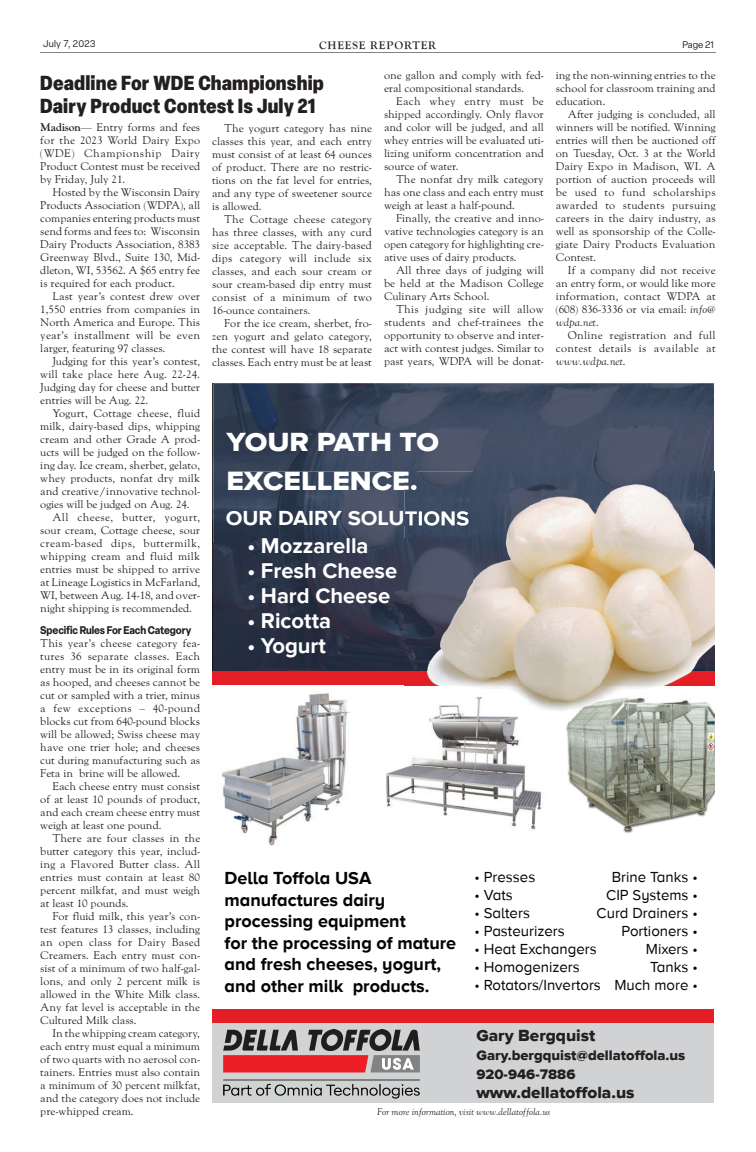
<style>
.page{position:relative;width:756px;height:1152px;background:#fff}
.page>*{position:absolute;margin:0;border:0;box-sizing:border-box;transform-origin:0 0}
.t1{font:27px/39px "Proxima Nova Extrabld";color:#fff;scale:1.1 1}
.t2{font:700 22px "Proxima Nova";color:#fff}
.t3{font:700 21px "Proxima Nova";color:#fff;scale:1.04 1}
.t4{font:900 condensed 20px/23px "Elza";letter-spacing:.01em;color:#231f20}
.t5{font:700 18px/21.6px "Proxima Nova A";color:#040503}
.t6{font:16.7px "Proxima Nova Extrabld";color:#231f20}
.t7{font:15px/18px "Proxima Nova A";color:#040503;text-align:right}
.t8{font:14.3px/19px "Proxima Nova Extrabld";color:#231f20}
.t9{font:700 11.4px "Goudy Old Style T";letter-spacing:.075em;color:#231f20}
.t10{font:11px/13px "LTC Goudy Oldstyle Pro";color:#231f20;text-align:justify}
.t11{font:11px "LTC Goudy Oldstyle Pro";letter-spacing:.035em;color:#231f20}
.t12{font:700 11px "Elza";letter-spacing:-.01em;color:#231f20;scale:.9 1}
.t13{font:italic 9.5px "LTC Goudy Oldstyle Pro";color:#231f20}
.t14{font:9.5px "Elza";letter-spacing:.01em;color:#231f20}
.s1{font-style:italic}
.s2{font-weight:700}
</style>
<div class="page">
<hr style="left:40px;top:52px;width:676px;height:1px;background:#808285">
<img style="left:212px;top:383px;width:502px;height:29px">
<img style="left:212px;top:412px;width:2px;height:259px">
<img style="left:214px;top:384px;width:178px;height:287px">
<img style="left:392px;top:384px;width:322px;height:88px">
<img style="left:392px;top:490px;width:12px;height:181px">
<img style="left:226px;top:511px;width:178px;height:15px">
<img style="left:228px;top:471px;width:189px;height:19px">
<div style="left:212px;top:1023px;width:502px;height:80px;background:#d1d2d4"></div>
<div style="left:212px;top:1010px;width:502px;height:13px;background:#e41e25"></div>
<img style="left:221px;top:693px;width:129px;height:153px">
<img style="left:386px;top:722px;width:156px;height:108px">
<img style="left:556px;top:699px;width:158px;height:134px">
<div style="left:212px;top:671px;width:502px;height:14px;background:#e41e25"></div>
<img style="left:404px;top:472px;width:310px;height:213px">
<img style="left:404px;top:511px;width:65px;height:15px">
<img style="left:404px;top:685px;width:276px;height:18px">
<img style="left:680px;top:685px;width:34px;height:1px">
<img style="left:404px;top:472px;width:13px;height:18px">
<img style="left:404px;top:693px;width:145px;height:29px">
<img style="left:224px;top:1030px;width:195px;height:69px">
<p class="t14" style="left:43px;top:38px;width:54px">July 7, 2023</p>
<p class="t9" style="left:319px;top:39px;width:119px">CHEESE REPORTER</p>
<p class="t14" style="left:683px;top:38px;width:33px">Page 21</p>
<p class="t10" style="left:384px;top:69px;width:161px">one gallon and comply with fed&shy;eral compositional standards.</p>
<p class="t10" style="left:384px;top:95px;width:161px;text-indent:12px">Each whey entry must be shipped accordingly. Only flavor and color will be judged, and all whey entries will be evaluated uti&shy;lizing uniform concentration and source of water.</p>
<p class="t10" style="left:384px;top:173px;width:161px;text-indent:12px">The nonfat dry milk category has one class and each entry must weigh at least a half-pound.</p>
<p class="t10" style="left:384px;top:212px;width:161px;text-indent:12px">Finally, the creative and inno&shy;vative technologies category is an open category for highlighting cre&shy;ative uses of dairy products.</p>
<p class="t10" style="left:384px;top:264px;width:161px;text-indent:12px">All three days of judging will be held at the Madison College Culinary Arts School.</p>
<p class="t10" style="left:384px;top:303px;width:161px;text-indent:12px">This judging site will allow students and chef-trainees the opportunity to observe and inter&shy;act with contest judges. Similar to past years, WDPA will be donat-</p>
<p class="t10" style="left:556px;top:69px;width:161px">ing the non-winning entries to the school for classroom training and education.</p>
<p class="t10" style="left:556px;top:108px;width:161px;text-indent:12px">After judging is concluded, all winners will be notified. Winning entries will then be auctioned off on Tuesday, Oct. 3 at the World Dairy Expo in Madison, WI. A portion of auction proceeds will be used to fund scholarships awarded to students pursuing careers in the dairy industry, as well as sponsorship of the Colle&shy;giate Dairy Products Evaluation Contest.</p>
<p class="t10" style="left:556px;top:264px;width:161px;text-indent:12px">If a company did not receive an entry form, or would like more information, contact WDPA at (608) 836-3336 or via email: <span class="s1">info@ wdpa.net</span>.</p>
<p class="t10" style="left:556px;top:329px;width:161px;text-indent:12px">Online registration and full contest details is available at <span class="s1">www.wdpa.net</span>.</p>
<h3 class="t4" style="left:40px;top:71px;width:285px">Deadline For WDE Championship<br>Dairy Product Contest Is July 21</h3>
<p class="t10" style="left:40px;top:121px;width:161px"><span class="s2">Madison</span>— Entry forms and fees for the 2023 World Dairy Expo (WDE) Championship Dairy Product Contest must be received by Friday, July 21.</p>
<p class="t10" style="left:40px;top:186px;width:161px;text-indent:12px">Hosted by the Wisconsin Dairy Products Association (WDPA), all companies entering products must send forms and fees to: Wisconsin Dairy Products Association, 8383<br>Greenway Blvd., Suite 130, Mid&shy;dleton, WI, 53562. A $65 entry fee is required for each product.</p>
<p class="t10" style="left:40px;top:290px;width:161px;text-indent:12px">Last year’s contest drew over 1,550 entries from companies in North America and Europe. This year’s installment will be even larger, featuring 97 classes.</p>
<p class="t10" style="left:40px;top:355px;width:161px;text-indent:12px">Judging for this year’s contest, will take place here Aug. 22-24.<br>Judging day for cheese and butter entries will be Aug. 22.</p>
<p class="t10" style="left:52px;top:407px;width:149px">Yogurt, Cottage cheese, fluid</p>
<p class="t10" style="left:40px;top:420px;width:161px">milk, dairy-based dips, whipping</p>
<p class="t10" style="left:40px;top:433px;width:161px">cream and other Grade A prod-</p>
<p class="t10" style="left:40px;top:446px;width:161px">ucts will be judged on the follow-</p>
<p class="t10" style="left:40px;top:459px;width:161px">ing day. Ice cream, sherbet, gelato,</p>
<p class="t10" style="left:40px;top:472px;width:161px">whey products, nonfat dry milk</p>
<p class="t10" style="left:40px;top:485px;width:161px">and creative/innovative technol-</p>
<p class="t10" style="left:40px;top:498px;width:151px">ogies will be judged on Aug. 24.</p>
<p class="t11" style="left:52px;top:511px;width:149px">All cheese, butter, yogurt,</p>
<p class="t10" style="left:40px;top:524px;width:161px">sour cream, Cottage cheese, sour</p>
<p class="t11" style="left:40px;top:537px;width:161px">cream-based dips, buttermilk,</p>
<p class="t10" style="left:40px;top:550px;width:161px">whipping cream and fluid milk</p>
<p class="t10" style="left:40px;top:563px;width:161px">entries must be shipped to arrive</p>
<p class="t10" style="left:40px;top:576px;width:161px">at Lineage Logistics in McFarland,</p>
<p class="t10" style="left:40px;top:589px;width:161px">WI, between Aug. 14-18, and over-</p>
<p class="t10" style="left:40px;top:602px;width:153px">night shipping is recommended.</p>
<p class="t12" style="left:40px;top:622px;width:169px">Specific Rules For Each Category</p>
<p class="t10" style="left:40px;top:636px;width:161px">This year’s cheese category fea&shy;tures 36 separate classes. Each entry must be in its original form as hooped, and cheeses cannot be cut or sampled with a trier, minus a few exceptions – 40-pound blocks cut from 640-pound blocks will be allowed; Swiss cheese may have one trier hole; and cheeses cut during manufacturing such as Feta in brine will be allowed.</p>
<p class="t10" style="left:40px;top:779px;width:161px;text-indent:12px">Each cheese entry must consist of at least 10 pounds of product, and each cream cheese entry must weigh at least one pound.</p>
<p class="t10" style="left:40px;top:831px;width:161px;text-indent:12px">There are four classes in the butter category this year, includ&shy;ing a Flavored Butter class. All entries must contain at least 80 percent milkfat, and must weigh at least 10 pounds.</p>
<p class="t10" style="left:40px;top:909px;width:161px;text-indent:12px">For fluid milk, this year’s con&shy;test features 13 classes, including an open class for Dairy Based Creamers. Each entry must con&shy;sist of a minimum of two half-gal&shy;lons, and only 2 percent milk is allowed in the White Milk class.<br>Any fat level is acceptable in the Cultured Milk class.</p>
<p class="t10" style="left:40px;top:1027px;width:161px;text-indent:12px">In the whipping cream category, each entry must equal a minimum of two quarts with no aerosol con&shy;tainers. Entries must also contain a minimum of 30 percent milkfat, and the category does not include pre-whipped cream.</p>
<p class="t10" style="left:212px;top:122px;width:161px;text-indent:12px">The yogurt category has nine classes this year, and each entry must consist of at least 64 ounces of product. There are no restric&shy;tions on the fat level for entries, and any type of sweetener source is allowed.</p>
<p class="t10" style="left:212px;top:213px;width:161px;text-indent:12px">The Cottage cheese category has three classes, with any curd size acceptable. The dairy-based dips category will include six classes, and each sour cream or sour cream-based dip entry must consist of a minimum of two 16-ounce containers.</p>
<p class="t10" style="left:212px;top:317px;width:161px;text-indent:12px">For the ice cream, sherbet, fro&shy;zen yogurt and gelato category, the contest will have 18 separate classes. Each entry must be at least</p>
<h1 class="t1" style="left:226px;top:423px;width:195px">YOUR PATH TO<br>EXCELLENCE.</h1>
<h3 class="t3" style="left:226px;top:506px;width:236px">OUR DAIRY SOLUTIONS</h3>
<h2 class="t2" style="left:247px;top:533px;width:123px">• Mozzarella</h2>
<h2 class="t2" style="left:247px;top:558px;width:151px">• Fresh Cheese</h2>
<h2 class="t2" style="left:247px;top:583px;width:144px">• Hard Cheese</h2>
<h2 class="t2" style="left:247px;top:608px;width:85px">• Ricotta</h2>
<h2 class="t2" style="left:247px;top:633px;width:80px">• Yogurt</h2>
<h3 class="t5" style="left:225px;top:867px;width:233px">Della Toffola USA manufactures dairy processing equipment<br>for the processing of mature and fresh cheeses, yogurt, and other milk products.</h3>
<h3 class="t7" style="left:475px;top:868px;width:62px">• Presses</h3>
<h3 class="t7" style="left:597px;top:868px;width:103px">Brine Tanks •<br>CIP Systems •<br>Curd Drainers •<br>Portioners •<br>Mixers •<br>Tanks •<br>Much more •</h3>
<h3 class="t7" style="left:475px;top:886px;width:40px">• Vats</h3>
<h3 class="t7" style="left:475px;top:904px;width:57px">• Salters</h3>
<h3 class="t7" style="left:475px;top:922px;width:92px">• Pasteurizers</h3>
<h3 class="t7" style="left:475px;top:940px;width:124px">• Heat Exchangers</h3>
<h3 class="t7" style="left:475px;top:958px;width:107px">• Homogenizers</h3>
<h3 class="t7" style="left:475px;top:976px;width:128px">• Rotators/Invertors</h3>
<h3 class="t6" style="left:476px;top:1026px;width:121px">Gary Bergquist</h3>
<h3 class="t8" style="left:476px;top:1046px;width:211px">Gary.bergquist@dellatoffola.us<br>920-946-7886</h3>
<h3 class="t6" style="left:476px;top:1083px;width:160px">www.dellatoffola.us</h3>
<p class="t13" style="left:377px;top:1106px;width:175px">For more information, visit www.dellatoffola.us</p>
</div>
